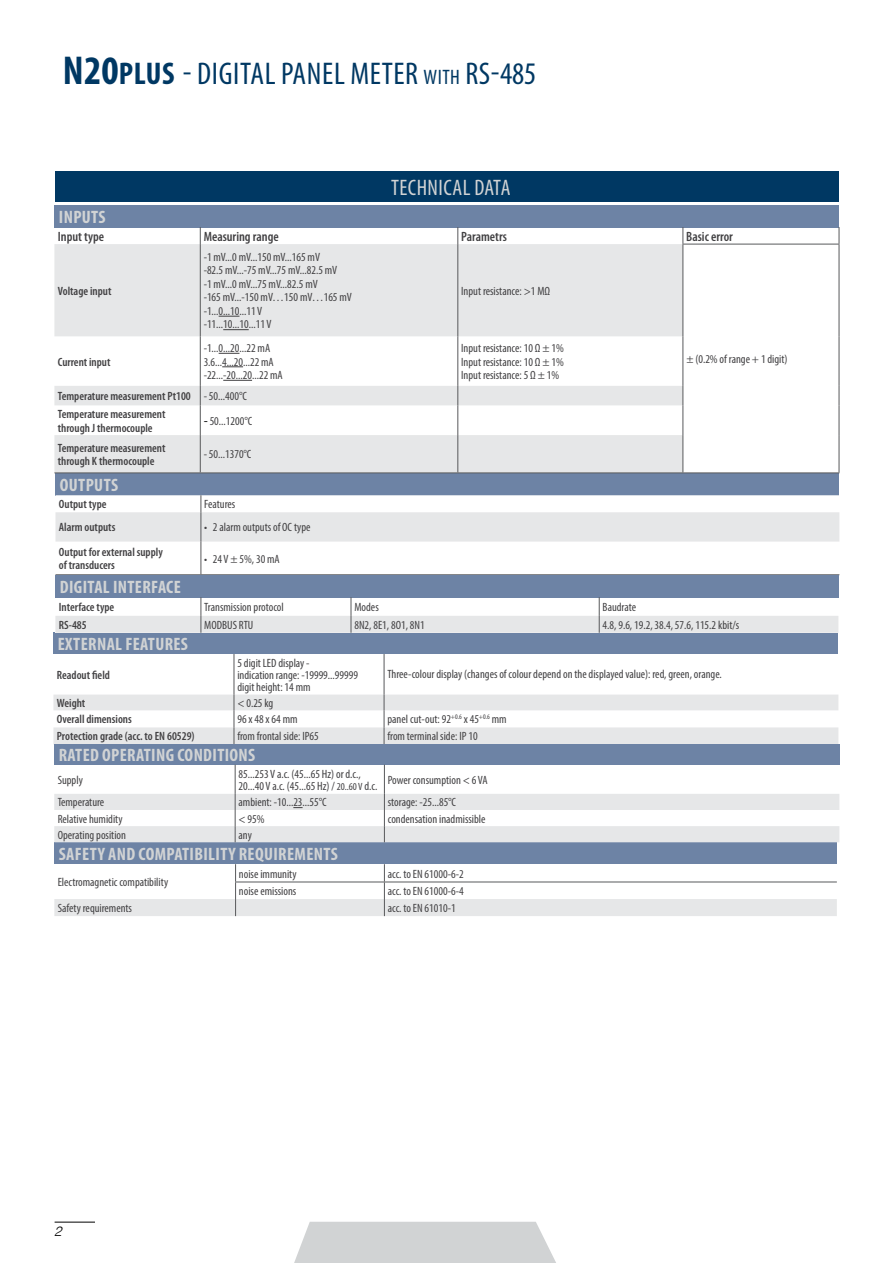
<style>
.page{position:relative;width:893px;height:1263px;background:#fff}
.page>*{position:absolute;margin:0;border:0;box-sizing:border-box;transform-origin:0 0}
.t1{font:condensed 31.5px "Myriad Pro";letter-spacing:.01em;color:#003863}
.t2{font:700 condensed 31.5px "Myriad Pro";color:#003863}
.t3{font:condensed 22.5px "Myriad Pro";color:#d1d3d4}
.t4{font:700 condensed 18px "Myriad Pro";letter-spacing:.02em;color:#d1d3d4}
.t5{font:600 condensed 13.5px "Myriad Pro";color:#414042}
.t6{font:italic 300 13.5px "PL Switzerland";color:#000}
.t7{font:condensed 12px/13.5px "Myriad Pro";color:#414042}
.t8{font:600 condensed 12px/13.5px "Myriad Pro";color:#414042}
.s1{font-size:40.5px}
.s2{font-size:21px}
.s3{font-weight:400}
.s4{font-family:"Calibri";font-stretch:normal;font-size:13.5px;color:#000}
.s5{font-size:10.5px}
</style>
<div class="page">
<svg style="left:294px;top:1222px;width:262px;height:41px;background:#d4d5d6"></svg>
<hr style="left:55px;top:1222px;width:40px;height:1px;background:#000">
<div style="left:55px;top:473px;width:784px;height:22px;background:#6d83a5"></div>
<svg style="left:55px;top:495px;width:784px;height:47px"></svg>
<hr style="left:201px;top:512px;width:1px;height:30px;background:#58595b">
<hr style="left:201px;top:542px;width:1px;height:32px;background:#58595b">
<hr style="left:55px;top:574px;width:146px;height:1px;background:#58595b">
<hr style="left:201px;top:574px;width:638px;height:1px;background:#58595b">
<div style="left:53px;top:633px;width:785px;height:21px;background:#6d83a5"></div>
<hr style="left:384px;top:654px;width:1px;height:40px;background:#58595b">
<hr style="left:234px;top:654px;width:1px;height:40px;background:#58595b">
<svg style="left:53px;top:694px;width:785px;height:50px"></svg>
<div style="left:55px;top:575px;width:783px;height:22px;background:#6d83a5"></div>
<svg style="left:55px;top:597px;width:783px;height:36px"></svg>
<div style="left:54px;top:842px;width:783px;height:22px;background:#6d83a5"></div>
<svg style="left:54px;top:864px;width:783px;height:52px"></svg>
<hr style="left:235px;top:882px;width:149px;height:1px;background:#58595b">
<hr style="left:384px;top:882px;width:453px;height:1px;background:#58595b">
<div style="left:54px;top:744px;width:785px;height:21px;background:#6d83a5"></div>
<svg style="left:54px;top:765px;width:785px;height:77px"></svg>
<div style="left:55px;top:171px;width:784px;height:31px;background:#003863"></div>
<div style="left:54px;top:205px;width:785px;height:22px;background:#6d83a5"></div>
<svg style="left:54px;top:244px;width:628px;height:228px;fill:#e6e7e8"></svg>
<svg style="left:200px;top:227px;width:1px;height:17px"></svg>
<svg style="left:457px;top:227px;width:1px;height:17px"></svg>
<hr style="left:200px;top:244px;width:1px;height:92px;background:#58595b">
<hr style="left:200px;top:336px;width:1px;height:50px;background:#58595b">
<hr style="left:457px;top:244px;width:1px;height:92px;background:#58595b">
<hr style="left:682px;top:244px;width:1px;height:92px;background:#58595b">
<hr style="left:839px;top:244px;width:1px;height:92px;background:#58595b">
<hr style="left:457px;top:336px;width:1px;height:50px;background:#58595b">
<hr style="left:682px;top:336px;width:1px;height:50px;background:#58595b">
<hr style="left:839px;top:336px;width:1px;height:50px;background:#58595b">
<svg style="left:200px;top:386px;width:1px;height:19px"></svg>
<svg style="left:457px;top:386px;width:1px;height:19px"></svg>
<svg style="left:682px;top:386px;width:1px;height:19px"></svg>
<svg style="left:839px;top:386px;width:1px;height:19px"></svg>
<hr style="left:200px;top:405px;width:1px;height:30px;background:#58595b">
<hr style="left:457px;top:405px;width:1px;height:30px;background:#58595b">
<hr style="left:682px;top:405px;width:1px;height:30px;background:#58595b">
<hr style="left:839px;top:405px;width:1px;height:30px;background:#58595b">
<hr style="left:200px;top:435px;width:1px;height:37px;background:#58595b">
<hr style="left:457px;top:435px;width:1px;height:37px;background:#58595b">
<hr style="left:682px;top:435px;width:1px;height:37px;background:#58595b">
<hr style="left:839px;top:435px;width:1px;height:37px;background:#58595b">
<hr style="left:54px;top:472px;width:146px;height:1px;background:#58595b">
<hr style="left:200px;top:472px;width:258px;height:1px;background:#58595b">
<hr style="left:458px;top:472px;width:225px;height:1px;background:#58595b">
<hr style="left:683px;top:472px;width:156px;height:1px;background:#58595b">
<svg style="left:682px;top:227px;width:1px;height:17px"></svg>
<svg style="left:839px;top:227px;width:1px;height:17px"></svg>
<hr style="left:682px;top:244px;width:157px;height:1px;background:#58595b">
<svg style="left:219px;top:316px;width:20px;height:1px"></svg>
<svg style="left:223px;top:329px;width:26px;height:1px"></svg>
<svg style="left:219px;top:353px;width:20px;height:1px"></svg>
<svg style="left:222px;top:366px;width:21px;height:1px"></svg>
<svg style="left:223px;top:380px;width:29px;height:1px"></svg>
<h1 class="t2" style="left:63px;top:54px;width:71px"><span class="s1">N20</span>PLUS</h1>
<h1 class="t1" style="left:183px;top:55px;width:112px">- digital panel</h1>
<h1 class="t1" style="left:350px;top:55px;width:15px">meter</h1>
<h1 class="t1" style="left:424px;top:55px;width:114px"><span class="s2">with</span> RS-485</h1>
<h2 class="t3" style="left:391px;top:174px;width:10px">technical</h2>
<h2 class="t3" style="left:474px;top:174px;width:10px">data</h2>
<h3 class="t4" style="left:59px;top:206px;width:48px">INPUTS</h3>
<p class="t5" style="left:58px;top:228px;width:48px">Input type</p>
<p class="t5" style="left:204px;top:228px;width:77px">Measuring range</p>
<p class="t5" style="left:461px;top:228px;width:47px">Parametrs</p>
<p class="t5" style="left:686px;top:228px;width:48px">Basic error</p>
<p class="t8" style="left:58px;top:284px;width:55px">Voltage input</p>
<p class="t7" style="left:204px;top:250px;width:150px">-1 mV...0 mV...150 mV...165 mV<br>-82.5 mV...-75 mV...75 mV...82.5 mV<br>-1 mV...0 mV...75 mV...82.5 mV<br>-165 mV...-150 mV…150 mV…165 mV -1...0...10...11 V<br>-11...10...10...11 V</p>
<p class="t7" style="left:461px;top:284px;width:90px">Input resistance: &gt;1 MΩ</p>
<p class="t7" style="left:204px;top:341px;width:81px">-1...0...20...22 mA<br>3.6...4...20...22 mA -22...-20...20...22 mA</p>
<p class="t7" style="left:461px;top:341px;width:104px;text-align:justify">Input resistance: 10 Ω ± 1% Input resistance: 10 Ω ± 1% Input resistance: 5 Ω ± 1%</p>
<p class="t8" style="left:58px;top:387px;width:191px;line-height:17.9px">Temperature measurement Pt100 <span class="s3">- 50...400°C<br></span>Temperature measurement</p>
<p class="t8" style="left:58px;top:421px;width:96px">through J thermocouple</p>
<p class="t8" style="left:58px;top:355px;width:54px">Current input</p>
<p class="t7" style="left:204px;top:414px;width:50px"><span class="s4">-</span> 50...1200°C</p>
<p class="t8" style="left:58px;top:441px;width:109px">Temperature measurement through K thermocouple</p>
<p class="t7" style="left:204px;top:448px;width:49px">- 50...1370°C</p>
<h3 class="t4" style="left:60px;top:474px;width:60px">OUTPUTS</h3>
<p class="t8" style="left:59px;top:497px;width:49px">Output type</p>
<p class="t7" style="left:204px;top:497px;width:32px">Features</p>
<p class="t8" style="left:59px;top:520px;width:58px">Alarm outputs</p>
<p class="t7" style="left:204px;top:521px;width:108px">• 2 alarm outputs of OC type</p>
<p class="t8" style="left:59px;top:545px;width:105px">Output for external supply of transducers</p>
<p class="t7" style="left:204px;top:552px;width:77px">• 24 V ± 5%, 30 mA</p>
<p class="t7" style="left:686px;top:352px;width:103px">± (0.2% of range + 1 digit)</p>
<h3 class="t4" style="left:60px;top:576px;width:123px">DIGITAL INTERFACE</h3>
<p class="t8" style="left:59px;top:600px;width:57px">Interface type</p>
<p class="t7" style="left:204px;top:600px;width:81px">Transmission protocol</p>
<p class="t7" style="left:354px;top:600px;width:26px">Modes</p>
<p class="t7" style="left:603px;top:600px;width:35px">Baudrate</p>
<p class="t8" style="left:59px;top:618px;width:29px">RS-485</p>
<p class="t7" style="left:204px;top:618px;width:51px">MODBUS RTU</p>
<p class="t7" style="left:354px;top:618px;width:72px">8N2, 8E1, 8O1, 8N1</p>
<p class="t7" style="left:603px;top:618px;width:138px">4.8, 9.6, 19.2, 38.4, 57.6, 115.2 kbit/s</p>
<h3 class="t4" style="left:58px;top:633px;width:132px">EXTERNAL FEATURES</h3>
<p class="t8" style="left:57px;top:668px;width:55px">Readout field</p>
<p class="t7" style="left:237px;top:657px;width:122px;line-height:12px">5 digit LED display -<br>indication range: -19999...99999 digit height: 14 mm</p>
<p class="t7" style="left:387px;top:667px;width:336px">Three-colour display (changes of colour depend on the displayed value): red, green, orange.</p>
<p class="t8" style="left:57px;top:696px;width:30px">Weight</p>
<p class="t7" style="left:237px;top:696px;width:37px">&lt; 0.25 kg</p>
<p class="t8" style="left:57px;top:712px;width:76px">Overall dimensions</p>
<p class="t7" style="left:237px;top:712px;width:62px">96 x 48 x 64 mm</p>
<p class="t7" style="left:387px;top:712px;width:121px">panel cut-out: 92<sup>+0.6</sup> x 45<sup>+0.6</sup> mm</p>
<p class="t8" style="left:57px;top:729px;width:139px">Protection grade (acc. to EN 60529)</p>
<p class="t7" style="left:237px;top:730px;width:83px">from frontal side: IP65</p>
<p class="t7" style="left:387px;top:730px;width:92px">from terminal side: IP 10</p>
<h3 class="t4" style="left:59px;top:744px;width:198px">RATED OPERATING CONDITIONS</h3>
<p class="t7" style="left:58px;top:773px;width:27px">Supply</p>
<p class="t7" style="left:239px;top:767px;width:140px;line-height:12.6px">85...253 V a.c. (45...65 Hz) or d.c.,<br>20...40 V a.c. (45...65 Hz) / <span class="s5">20..60 V</span> d.c.</p>
<p class="t7" style="left:388px;top:773px;width:101px">Power consumption &lt; 6 VA</p>
<p class="t7" style="left:58px;top:795px;width:48px">Temperature</p>
<p class="t7" style="left:239px;top:795px;width:90px">ambient: -10...23...55°C</p>
<p class="t7" style="left:388px;top:795px;width:70px">storage: -25...85°C</p>
<p class="t7" style="left:58px;top:812px;width:66px">Relative humidity</p>
<p class="t7" style="left:239px;top:812px;width:28px">&lt; 95%</p>
<p class="t7" style="left:388px;top:812px;width:99px">condensation inadmissible</p>
<p class="t7" style="left:58px;top:828px;width:70px">Operating position</p>
<p class="t7" style="left:239px;top:828px;width:15px">any</p>
<h3 class="t4" style="left:59px;top:842px;width:281px">SAFETY AND COMPATIBILITY REQUIREMENTS</h3>
<p class="t7" style="left:58px;top:876px;width:112px">Electromagnetic compatibility</p>
<p class="t7" style="left:239px;top:867px;width:59px">noise immunity</p>
<p class="t7" style="left:388px;top:867px;width:77px">acc. to EN 61000-6-2</p>
<p class="t7" style="left:239px;top:884px;width:59px">noise emissions</p>
<p class="t7" style="left:388px;top:884px;width:77px">acc. to EN 61000-6-4</p>
<p class="t7" style="left:58px;top:901px;width:76px">Safety requirements</p>
<p class="t7" style="left:388px;top:901px;width:69px">acc. to EN 61010-1</p>
<p class="t6" style="left:54px;top:1223px;width:9px">2</p>
</div>
